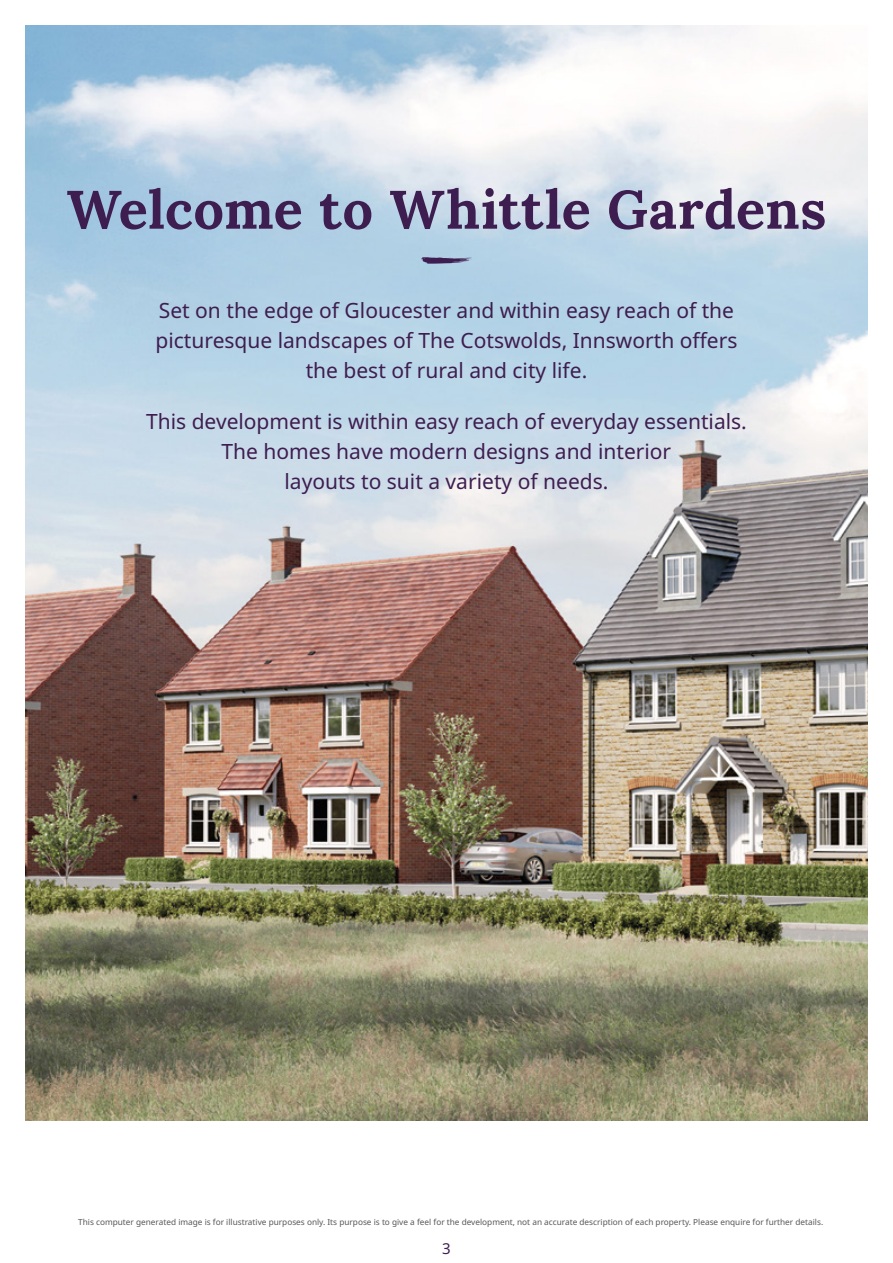
<style>
.page{position:relative;width:893px;height:1263px;background:#fff}
.page>*{position:absolute;margin:0;border:0;box-sizing:border-box;transform-origin:0 0}
.t1{font:700 54px "Lora";letter-spacing:.005em;color:#3e1e50}
.t2{font:21px/30px "Noto Sans";color:#3e1e50;text-align:center}
.t3{font:15px "Noto Sans";color:#3e1e50}
.t4{font:8.25px "Noto Sans";color:#575756}
</style>
<div class="page">
<img style="left:26px;top:26px;width:841px;height:1095px">
<svg style="left:421px;top:257px;width:51px;height:7px"></svg>
<h1 class="t1" style="left:67px;top:168px;width:761px">Welcome to Whittle Gardens</h1>
<p class="t2" style="left:155px;top:296px;width:584px">Set on the edge of Gloucester and within easy reach of the picturesque landscapes of The Cotswolds, Innsworth offers the best of rural and city life.</p>
<p class="t2" style="left:146px;top:407px;width:602px">This development is within easy reach of everyday essentials.<br>The homes have modern designs and interior<br>layouts to suit a variety of needs.</p>
<p class="t4" style="left:78px;top:1216px;width:746px">This computer generated image is for illustrative purposes only. Its purpose is to give a feel for the development, not an accurate description of each property. Please enquire for further details.</p>
<p class="t3" style="left:442px;top:1237px;width:10px">3</p>
</div>
